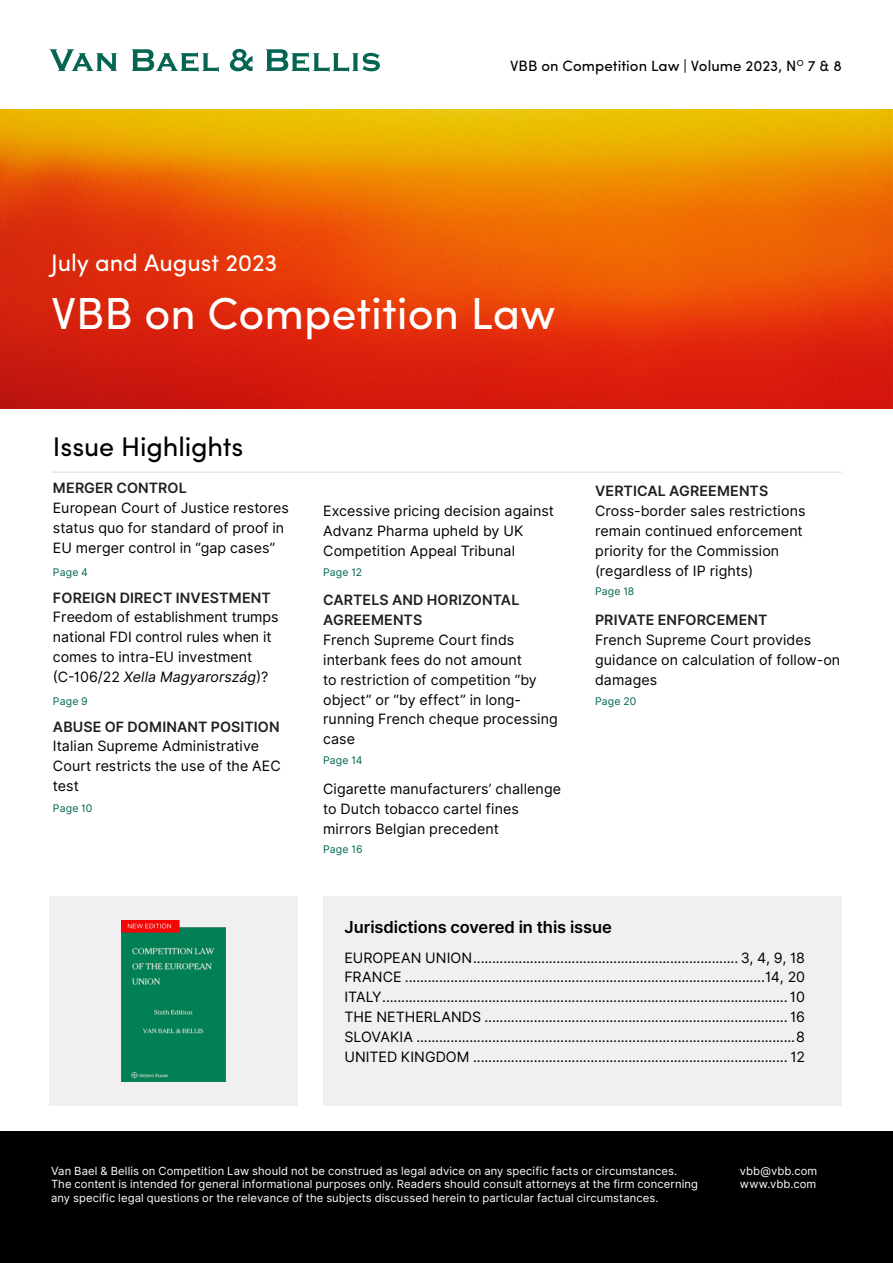
<style>
.page{position:relative;width:893px;height:1263px;background:#fff}
.page>*{position:absolute;margin:0;border:0;box-sizing:border-box;transform-origin:0 0}
.Main_title{font:45px "Sofia Pro";color:#fff}
.Titles{font:27px "Sofia Pro";letter-spacing:-.005em;color:#000001}
.t1{font:24px "Sofia Pro";letter-spacing:-.005em;color:#fff}
.Table_des_matières_-_Titles{font:600 16.5px "Inter";letter-spacing:-.005em;color:#000001}
.t2{font:15px "Sofia Pro";letter-spacing:.005em;color:#000001}
.Body_text{font:14.25px/19.8px "Inter";letter-spacing:.005em;color:#000001}
.Mentions{font:11.25px/13.5px "Inter";letter-spacing:.01em;color:#fff}
.Body_text-2{font:10.5px "Inter";letter-spacing:.015em;color:#006451}
.s1{font-weight:600;color:#231f20}
.s2{font-style:italic}
</style>
<div class="page">
<svg style="left:0;top:110px;width:891px;height:298px;background:#e45607"></svg>
<div style="left:0;top:1131px;width:893px;height:132px;background:#000001"></div>
<div style="left:323px;top:896px;width:519px;height:209px;background:#f0f0f2"></div>
<hr style="left:51px;top:472px;width:791px;height:1px;background:#d9dbdf">
<div style="left:50px;top:896px;width:248px;height:209px;background:#f0f0f2"></div>
<svg style="left:50px;top:49px;width:67px;height:22px"></svg>
<svg style="left:132px;top:49px;width:87px;height:23px"></svg>
<svg style="left:230px;top:49px;width:23px;height:22px"></svg>
<svg style="left:266px;top:49px;width:114px;height:23px"></svg>
<img style="left:121px;top:920px;width:105px;height:162px">
<p class="t1" style="left:51px;top:245px;width:228px">July and August 2023</p>
<p class="t2" style="left:510px;top:54px;width:333px">VBB on Competition Law | Volume 2023, N<sup>O</sup> 7 &amp; 8</p>
<p class="Main_title" style="left:51px;top:279px;width:506px">VBB on Competition Law</p>
<p class="Titles" style="left:53px;top:427px;width:192px">Issue Highlights</p>
<p class="Body_text" style="left:53px;top:478px;width:237px"><span class="s1">MERGER CONTROL<br></span>European Court of Justice restores status quo for standard of proof in<br>EU merger control in “gap cases”</p>
<p class="Body_text-2" style="left:53px;top:564px;width:36px">Page 4</p>
<p class="Body_text" style="left:53px;top:588px;width:227px"><span class="s1">FOREIGN DIRECT INVESTMENT<br></span>Freedom of establishment trumps national FDI control rules when it comes to intra-EU investment (C-106/22 <span class="s2">Xella Magyarország</span>)?</p>
<p class="Body_text-2" style="left:53px;top:693px;width:36px">Page 9</p>
<p class="Body_text" style="left:53px;top:717px;width:229px"><span class="s1">ABUSE OF DOMINANT POSITION<br></span>Italian Supreme Administrative<br>Court restricts the use of the AEC test</p>
<p class="Body_text-2" style="left:53px;top:800px;width:41px">Page 10</p>
<p class="Body_text" style="left:323px;top:501px;width:232px">Excessive pricing decision against<br>Advanz Pharma upheld by UK<br>Competition Appeal Tribunal</p>
<p class="Body_text-2" style="left:323px;top:564px;width:40px">Page 12</p>
<p class="Body_text" style="left:323px;top:590px;width:236px"><span class="s1">CARTELS AND HORIZONTAL<br>AGREEMENTS<br></span>French Supreme Court finds interbank fees do not amount<br>to restriction of competition “by object” or “by effect” in long&shy;running French cheque processing case</p>
<p class="Body_text-2" style="left:323px;top:753px;width:41px">Page 14</p>
<p class="Body_text" style="left:323px;top:779px;width:239px">Cigarette manufacturers’ challenge to Dutch tobacco cartel fines mirrors Belgian precedent</p>
<p class="Body_text-2" style="left:323px;top:842px;width:41px">Page 16</p>
<p class="Body_text" style="left:595px;top:481px;width:212px"><span class="s1">VERTICAL AGREEMENTS<br></span>Cross-border sales restrictions remain continued enforcement priority for the Commission (regardless of IP rights)</p>
<p class="Body_text-2" style="left:595px;top:584px;width:41px">Page 18</p>
<p class="Body_text" style="left:595px;top:610px;width:247px"><span class="s1">PRIVATE ENFORCEMENT<br></span>French Supreme Court provides guidance on calculation of follow-on damages</p>
<p class="Body_text-2" style="left:595px;top:693px;width:43px">Page 20</p>
<p class="Table_des_matières_-_Titles" style="left:344px;top:915px;width:269px">Jurisdictions covered in this issue</p>
<p class="Body_text" style="left:344px;top:948px;width:462px">EUROPEAN UNION...................................................................... 3, 4, 9, 18<br>FRANCE ...............................................................................................14, 20</p>
<p class="Body_text" style="left:344px;top:987px;width:462px">ITALY........................................................................................................... 10</p>
<p class="Body_text" style="left:344px;top:1007px;width:462px">THE NETHERLANDS ................................................................................ 16</p>
<p class="Body_text" style="left:344px;top:1027px;width:462px">SLOVAKIA ....................................................................................................8</p>
<p class="Body_text" style="left:344px;top:1047px;width:462px">UNITED KINGDOM ................................................................................... 12</p>
<p class="Mentions" style="left:51px;top:1164px;width:648px">Van Bael &amp; Bellis on Competition Law should not be construed as legal advice on any specific facts or circumstances.<br>The content is intended for general informational purposes only. Readers should consult attorneys at the firm concerning any specific legal questions or the relevance of the subjects discussed herein to particular factual circumstances.</p>
<p class="Mentions" style="left:740px;top:1164px;width:79px">vbb@vbb.com www.vbb.com</p>
</div>
